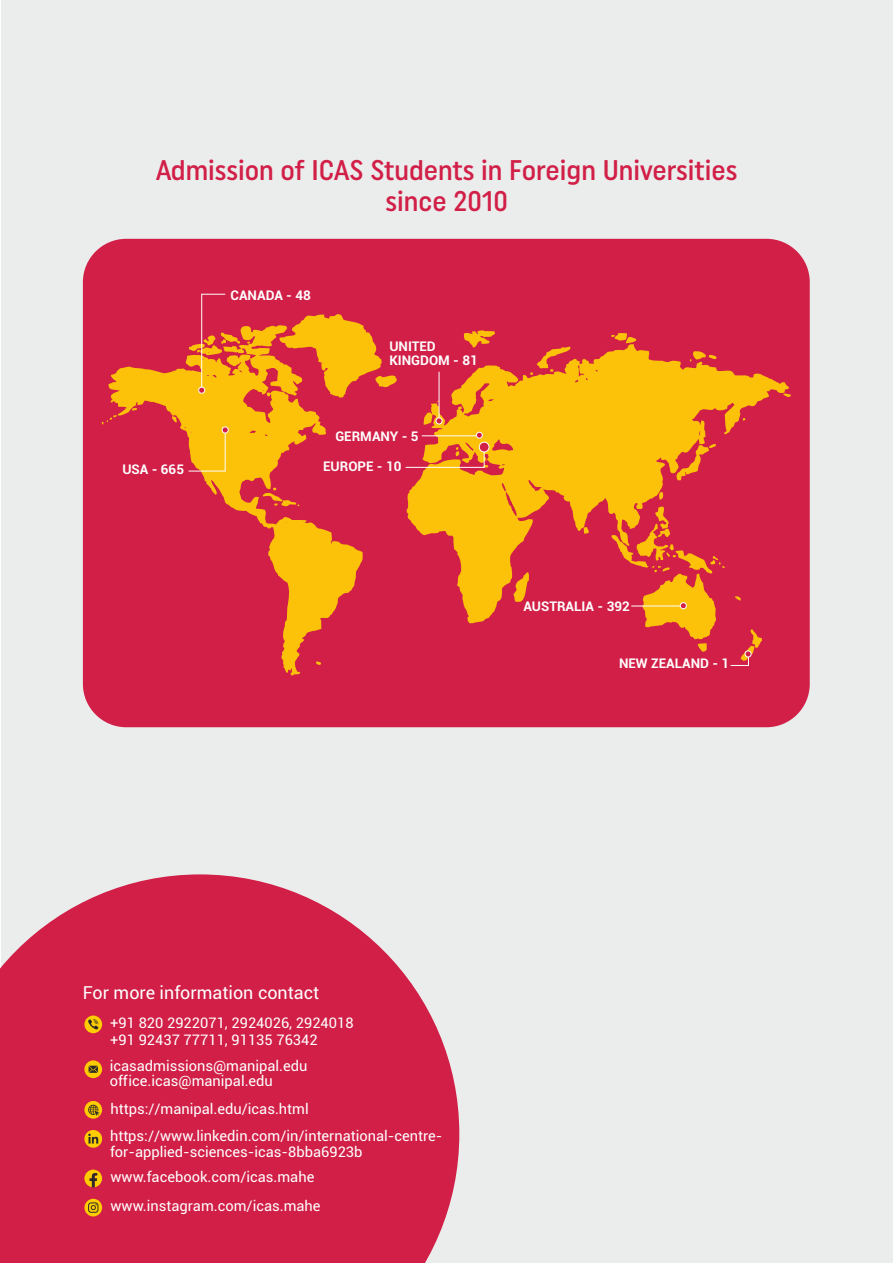
<style>
.page{position:relative;width:893px;height:1263px;background:#fff}
.page>*{position:absolute;margin:0;border:0;box-sizing:border-box;transform-origin:0 0}
.t1{font:500 28.35px/30.5px "Uniform Condensed";color:#d11f47;text-align:center}
.t2{font:18px "Roboto";color:#fefefe}
.t3{font:14.7px/15.9px "Roboto";color:#fefefe}
.t4{font:700 13.35px/14.4px "Roboto";color:#fefefe}
</style>
<div class="page">
<div style="left:1px;top:0;width:892px;height:1263px;background:#ebecec"></div>
<svg style="left:1px;top:874px;width:458px;height:389px;background:#d4385b"></svg>
<div style="left:83px;top:239px;width:727px;height:488px;background:#d11f47;border-radius:43px"></div>
<div style="left:84px;top:1199px;width:18px;height:17px;background:#fecc00;border-radius:50%"></div>
<svg style="left:88px;top:1202px;width:10px;height:11px"></svg>
<svg style="left:84px;top:1169px;width:18px;height:18px"></svg>
<svg style="left:84px;top:1015px;width:18px;height:18px"></svg>
<svg style="left:88px;top:1019px;width:11px;height:10px"></svg>
<svg style="left:84px;top:1101px;width:18px;height:18px"></svg>
<svg style="left:88px;top:1105px;width:12px;height:11px"></svg>
<svg style="left:84px;top:1060px;width:18px;height:18px"></svg>
<svg style="left:89px;top:1066px;width:9px;height:7px"></svg>
<svg style="left:102px;top:314px;width:689px;height:361px"></svg>
<div style="left:222px;top:426px;width:7px;height:7px;background:#d11f47;border:1px solid #fefefe;border-radius:50%"></div>
<svg style="left:188px;top:432px;width:38px;height:40px;background:#f7b81a"></svg>
<div style="left:198px;top:387px;width:7px;height:7px;background:#d11f47;border:1px solid #fefefe;border-radius:50%"></div>
<svg style="left:201px;top:293px;width:25px;height:95px"></svg>
<svg style="left:436px;top:417px;width:6px;height:7px"></svg>
<hr style="left:439px;top:372px;width:1px;height:46px;background:#fefefe">
<div style="left:476px;top:432px;width:7px;height:7px;background:#d11f47;border:1px solid #fefefe;border-radius:50%"></div>
<hr style="left:422px;top:435px;width:55px;height:1px;background:#fefefe">
<div style="left:479px;top:442px;width:10px;height:10px;background:#d11f47;border:1px solid #fefefe;border-radius:50%"></div>
<svg style="left:405px;top:451px;width:80px;height:17px"></svg>
<div style="left:680px;top:602px;width:7px;height:7px;background:#d11f47;border:1px solid #fefefe;border-radius:50%"></div>
<hr style="left:631px;top:606px;width:49px;height:1px;background:#fefefe">
<div style="left:745px;top:650px;width:7px;height:7px;background:#d11f47;border:1px solid #fefefe;border-radius:50%"></div>
<svg style="left:730px;top:656px;width:19px;height:10px"></svg>
<svg style="left:84px;top:1130px;width:18px;height:18px"></svg>
<h1 class="t1" style="left:156px;top:156px;width:583px">Admission of ICAS Students in Foreign Universities since 2010</h1>
<p class="t4" style="left:122px;top:464px;width:63px">USA - 665</p>
<p class="t4" style="left:231px;top:290px;width:82px">CANADA - 48</p>
<p class="t4" style="left:389px;top:340px;width:90px">UNITED<br>KINGDOM - 81</p>
<p class="t4" style="left:335px;top:430px;width:85px">GERMANY - 5</p>
<p class="t4" style="left:323px;top:461px;width:80px">EUROPE - 10</p>
<p class="t4" style="left:523px;top:600px;width:108px">AUSTRALIA - 392</p>
<p class="t4" style="left:619px;top:657px;width:112px">NEW ZEALAND - 1</p>
<p class="t2" style="left:83px;top:986px;width:238px">For more information contact</p>
<p class="t3" style="left:110px;top:1015px;width:245px;line-height:17.5px">+91 820 2922071, 2924026, 2924018 +91 92437 77711, 91135 76342</p>
<p class="t3" style="left:110px;top:1059px;width:199px">icasadmissions@manipal.edu office.icas@manipal.edu</p>
<p class="t3" style="left:110px;top:1102px;width:200px">https://manipal.edu/icas.html</p>
<p class="t3" style="left:110px;top:1129px;width:334px">https://www.linkedin.com/in/international-centre&shy;for-applied-sciences-icas-8bba6923b</p>
<p class="t3" style="left:110px;top:1164px;width:212px;line-height:28.8px">www.facebook.com/icas.mahe www.instagram.com/icas.mahe</p>
</div>
